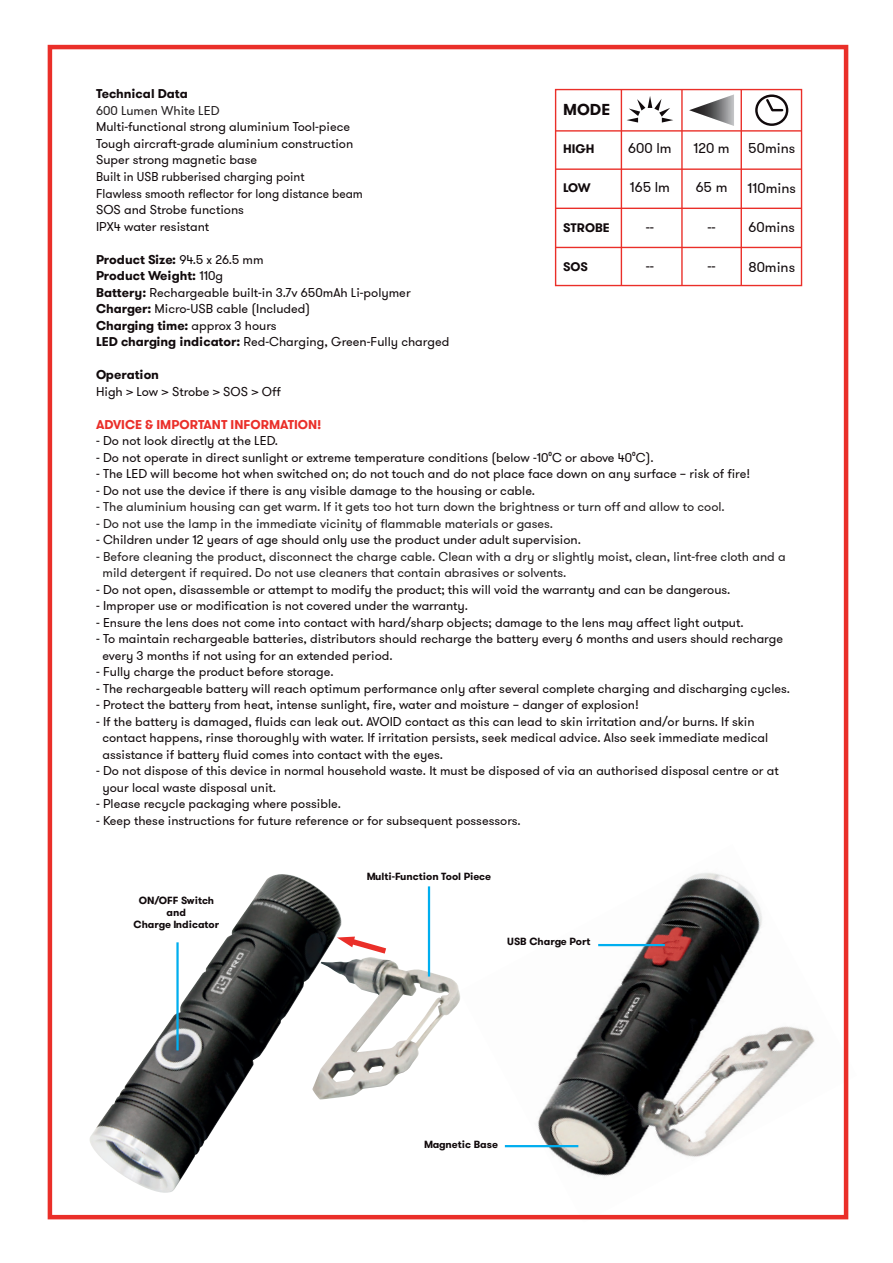
<style>
.page{position:relative;width:893px;height:1263px;background:#fff}
.page>*{position:absolute;margin:0;border:0;box-sizing:border-box;transform-origin:0 0}
.t1{font:700 15.9px "GT Walsheim";color:#110a0c}
.t2{font:14.25px "GT Walsheim";color:#110a0c}
.t3{font:12.75px/16.5px "GT Walsheim";color:#110a0c}
.t4{font:12.75px/16.5px "GT Walsheim";color:#231f20}
.t5{font:700 12.75px "GT Walsheim";color:#ea2f29}
.t6{font:700 12.75px "GT Walsheim";color:#110a0c}
.t7{font:700 12.45px "GT Walsheim";color:#110a0c}
.t8{font:700 10.35px/12.1px "GT Walsheim";color:#110a0c;text-align:center}
.s1{font-weight:700}
.s2{font-family:"Titillium Web"}
</style>
<div class="page">
<img style="left:459px;top:844px;width:390px;height:376px">
<img style="left:90px;top:874px;width:252px;height:319px">
<img style="left:312px;top:957px;width:149px;height:143px">
<hr style="left:428px;top:887px;width:2px;height:88px;background:#00aeef">
<hr style="left:506px;top:1145px;width:71px;height:2px;background:#00aeef">
<hr style="left:176px;top:943px;width:3px;height:106px;background:#00aeef">
<hr style="left:599px;top:944px;width:65px;height:2px;background:#00aeef">
<div style="left:555px;top:89px;width:247px;height:197px;border:1px solid #ea2f29"></div>
<hr style="left:556px;top:247px;width:245px;height:1px;background:#ea2f29">
<hr style="left:556px;top:208px;width:245px;height:1px;background:#ea2f29">
<hr style="left:556px;top:168px;width:245px;height:2px;background:#ea2f29">
<hr style="left:556px;top:130px;width:245px;height:2px;background:#ea2f29">
<hr style="left:681px;top:90px;width:2px;height:196px;background:#ea2f29">
<hr style="left:741px;top:90px;width:1px;height:196px;background:#ea2f29">
<hr style="left:621px;top:90px;width:1px;height:196px;background:#ea2f29">
<div style="left:755px;top:94px;width:33px;height:32px;border:2px solid #110a0c;border-radius:50%"></div>
<svg style="left:764px;top:97px;width:21px;height:15px"></svg>
<svg style="left:627px;top:96px;width:46px;height:27px"></svg>
<svg style="left:689px;top:94px;width:45px;height:32px"></svg>
<div style="left:48px;top:45px;width:800px;height:1174px;border:4px solid #ea2f29"></div>
<svg style="left:337px;top:936px;width:49px;height:17px"></svg>
<p class="t6" style="left:96px;top:86px;width:93px">Technical Data</p>
<p class="t4" style="left:96px;top:102px;width:125px">600 Lumen White LED</p>
<p class="t3" style="left:96px;top:119px;width:268px">Multi-functional strong aluminium Tool-piece Tough aircraft-grade aluminium construction Super strong magnetic base<br>Built in USB rubberised charging point<br>Flawless smooth reflector for long distance beam SOS and Strobe functions<br>IPX4 water resistant</p>
<p class="t3" style="left:96px;top:251px;width:355px"><span class="s1">Product Size:</span> 94.5 x 26.5 mm<br><span class="s1">Product Weight:</span> 110g<br><span class="s1">Battery:</span> Rechargeable built-in 3.7v 650mAh Li-polymer <span class="s1">Charger:</span> Micro-USB cable (Included)<br><span class="s1">Charging time:</span> approx 3 hours<br><span class="s1">LED charging indicator:</span> Red-Charging, Green-Fully charged</p>
<p class="t6" style="left:96px;top:366px;width:64px">Operation</p>
<p class="t3" style="left:96px;top:383px;width:186px">High &gt; Low &gt; Strobe &gt; SOS &gt; Off</p>
<p class="t5" style="left:96px;top:416px;width:227px">ADVICE &amp; IMPORTANT INFORMATION!</p>
<p class="t3" style="left:96px;top:432px;width:184px">- Do not look directly at the LED.</p>
<p class="t3" style="left:96px;top:449px;width:559px">- Do not operate in direct sunlight or extreme temperature conditions (below -10<span class="s2">⁰</span>C or above 40<span class="s2">⁰</span>C).</p>
<p class="t3" style="left:96px;top:465px;width:656px">- The LED will become hot when switched on; do not touch and do not place face down on any surface – risk of fire!</p>
<p class="t3" style="left:96px;top:482px;width:441px">- Do not use the device if there is any visible damage to the housing or cable.</p>
<p class="t4" style="left:96px;top:498px;width:630px">- The aluminium housing can get warm. If it gets too hot turn down the brightness or turn off and allow to cool.</p>
<p class="t4" style="left:96px;top:515px;width:459px">- Do not use the lamp in the immediate vicinity of flammable materials or gases.</p>
<p class="t3" style="left:96px;top:531px;width:486px">- Children under 12 years of age should only use the product under adult supervision.</p>
<p class="t4" style="left:103px;top:548px;width:685px;text-indent:-6px">- Before cleaning the product, disconnect the charge cable. Clean with a dry or slightly moist, clean, lint-free cloth and a mild detergent if required. Do not use cleaners that contain abrasives or solvents.</p>
<p class="t3" style="left:96px;top:581px;width:636px">- Do not open, disassemble or attempt to modify the product; this will void the warranty and can be dangerous.</p>
<p class="t3" style="left:96px;top:597px;width:374px">- Improper use or modification is not covered under the warranty.</p>
<p class="t3" style="left:96px;top:614px;width:649px">- Ensure the lens does not come into contact with hard/sharp objects; damage to the lens may affect light output.</p>
<p class="t3" style="left:103px;top:630px;width:682px;text-indent:-6px">- To maintain rechargeable batteries, distributors should recharge the battery every 6 months and users should recharge every 3 months if not using for an extended period.</p>
<p class="t3" style="left:96px;top:663px;width:239px">- Fully charge the product before storage.</p>
<p class="t3" style="left:96px;top:680px;width:695px">- The rechargeable battery will reach optimum performance only after several complete charging and discharging cycles.</p>
<p class="t3" style="left:96px;top:696px;width:544px">- Protect the battery from heat, intense sunlight, fire, water and moisture – danger of explosion!</p>
<p class="t3" style="left:103px;top:713px;width:667px;text-indent:-6px">- If the battery is damaged, fluids can leak out. AVOID contact as this can lead to skin irritation and/or burns. If skin contact happens, rinse thoroughly with water. If irritation persists, seek medical advice. Also seek immediate medical assistance if battery fluid comes into contact with the eyes.</p>
<p class="t3" style="left:103px;top:762px;width:678px;text-indent:-6px">- Do not dispose of this device in normal household waste. It must be disposed of via an authorised disposal centre or at your local waste disposal unit.</p>
<p class="t3" style="left:96px;top:795px;width:246px">- Please recycle packaging where possible.</p>
<p class="t3" style="left:96px;top:812px;width:426px">- Keep these instructions for future reference or for subsequent possessors.</p>
<p class="t1" style="left:563px;top:99px;width:49px">MODE</p>
<p class="t2" style="left:628px;top:139px;width:45px">600 lm</p>
<p class="t2" style="left:630px;top:178px;width:42px">165 lm</p>
<p class="t2" style="left:693px;top:139px;width:38px">120 m</p>
<p class="t2" style="left:696px;top:178px;width:33px">65 m</p>
<p class="t2" style="left:748px;top:139px;width:49px">50mins</p>
<p class="t2" style="left:748px;top:179px;width:50px">110mins</p>
<p class="t7" style="left:563px;top:141px;width:33px">HIGH</p>
<p class="t7" style="left:563px;top:180px;width:29px">LOW</p>
<p class="t2" style="left:749px;top:218px;width:48px">60mins</p>
<p class="t7" style="left:563px;top:219px;width:48px">STROBE</p>
<p class="t2" style="left:646px;top:218px;width:10px">--</p>
<p class="t2" style="left:707px;top:218px;width:10px">--</p>
<p class="t2" style="left:748px;top:258px;width:48px">80mins</p>
<p class="t7" style="left:563px;top:259px;width:27px">SOS</p>
<p class="t2" style="left:646px;top:257px;width:10px">--</p>
<p class="t2" style="left:707px;top:257px;width:10px">--</p>
<p class="t8" style="left:133px;top:894px;width:87px">ON/OFF Switch and<br>Charge Indicator</p>
<p class="t8" style="left:367px;top:870px;width:126px">Multi-Function Tool Piece</p>
<p class="t8" style="left:507px;top:935px;width:85px">USB Charge Port</p>
<p class="t8" style="left:424px;top:1138px;width:76px">Magnetic Base</p>
</div>
